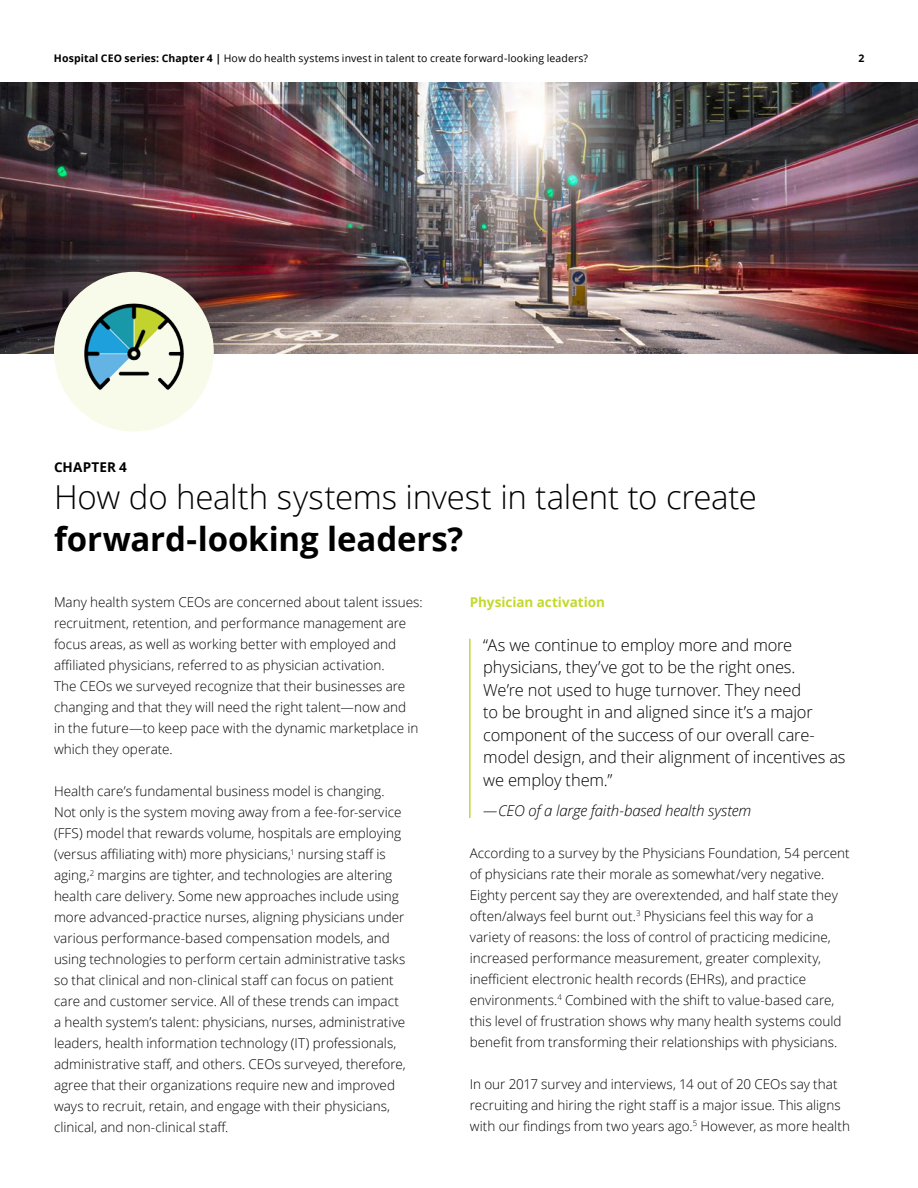
<style>
.page{position:relative;width:918px;height:1188px;background:#fff}
.page>*{position:absolute;margin:0;border:0;box-sizing:border-box;transform-origin:0 0}
.t1{font:300 33px "Open Sans";letter-spacing:-.01em;color:#000}
.t2{font:700 33px "Open Sans";letter-spacing:-.005em;color:#000}
.t3{font:300 16.5px/22.5px "Open Sans";letter-spacing:-.01em;color:#000}
.t4{font:italic 300 15px "Open Sans";letter-spacing:-.01em;color:#000}
.t5{font:300 13.5px/21px "Open Sans";color:#000}
.t6{font:700 13.5px "Open Sans";color:#c4d82e}
.t7{font:700 13.5px "Open Sans";letter-spacing:.015em;color:#000}
.t8{font:10.5px "Open Sans";letter-spacing:.01em;color:#000}
.t9{font:700 10.5px "Open Sans";color:#000}
.s1{font-weight:700}
</style>
<div class="page">
<img style="left:0;top:83px;width:918px;height:271px">
<div style="left:54px;top:272px;width:160px;height:160px;background:#f9fbea;border-radius:50%"></div>
<img style="left:63px;top:276px;width:142px;height:140px">
<hr style="left:469px;top:639px;width:2px;height:179px;background:#c4d82e">
<p class="t8" style="left:54px;top:51px;width:536px"><span class="s1">Hospital CEO series: Chapter 4 |</span> How do health systems invest in talent to create forward-looking leaders?</p>
<p class="t9" style="left:858px;top:51px;width:7px">2</p>
<p class="t7" style="left:54px;top:458px;width:74px">CHAPTER 4</p>
<h1 class="t1" style="left:54px;top:475px;width:705px">How do health systems invest in talent to create</h1>
<h1 class="t2" style="left:54px;top:516px;width:411px">forward-looking leaders?</h1>
<p class="t5" style="left:54px;top:592px;width:370px">Many health system CEOs are concerned about talent issues: recruitment, retention, and performance management are focus areas, as well as working better with employed and affiliated physicians, referred to as physician activation.<br>The CEOs we surveyed recognize that their businesses are changing and that they will need the right talent—now and<br>in the future—to keep pace with the dynamic marketplace in which they operate.</p>
<p class="t5" style="left:54px;top:781px;width:353px">Health care’s fundamental business model is changing.<br>Not only is the system moving away from a fee-for-service (FFS) model that rewards volume, hospitals are employing (versus affiliating with) more physicians,<sup>1</sup> nursing staff is aging,<sup>2</sup> margins are tighter, and technologies are altering health care delivery. Some new approaches include using more advanced-practice nurses, aligning physicians under various performance-based compensation models, and using technologies to perform certain administrative tasks so that clinical and non-clinical staff can focus on patient care and customer service. All of these trends can impact a health system’s talent: physicians, nurses, administrative leaders, health information technology (IT) professionals, administrative staff, and others. CEOs surveyed, therefore, agree that their organizations require new and improved ways to recruit, retain, and engage with their physicians, clinical, and non-clinical staff.</p>
<p class="t6" style="left:470px;top:593px;width:137px">Physician activation</p>
<p class="t3" style="left:483px;top:633px;width:364px">“As we continue to employ more and more physicians, they’ve got to be the right ones.<br>We’re not used to huge turnover. They need<br>to be brought in and aligned since it’s a major component of the success of our overall care&shy;model design, and their alignment of incentives as we employ them.”</p>
<p class="t4" style="left:483px;top:800px;width:269px">—CEO of a large faith-based health system</p>
<p class="t5" style="left:470px;top:842px;width:381px">According to a survey by the Physicians Foundation, 54 percent of physicians rate their morale as somewhat/very negative.<br>Eighty percent say they are overextended, and half state they often/always feel burnt out.<sup>3</sup> Physicians feel this way for a variety of reasons: the loss of control of practicing medicine, increased performance measurement, greater complexity, inefficient electronic health records (EHRs), and practice environments.<sup>4</sup> Combined with the shift to value-based care, this level of frustration shows why many health systems could benefit from transforming their relationships with physicians.</p>
<p class="t5" style="left:470px;top:1073px;width:382px">In our 2017 survey and interviews, 14 out of 20 CEOs say that recruiting and hiring the right staff is a major issue. This aligns with our findings from two years ago.<sup>5</sup> However, as more health</p>
</div>
